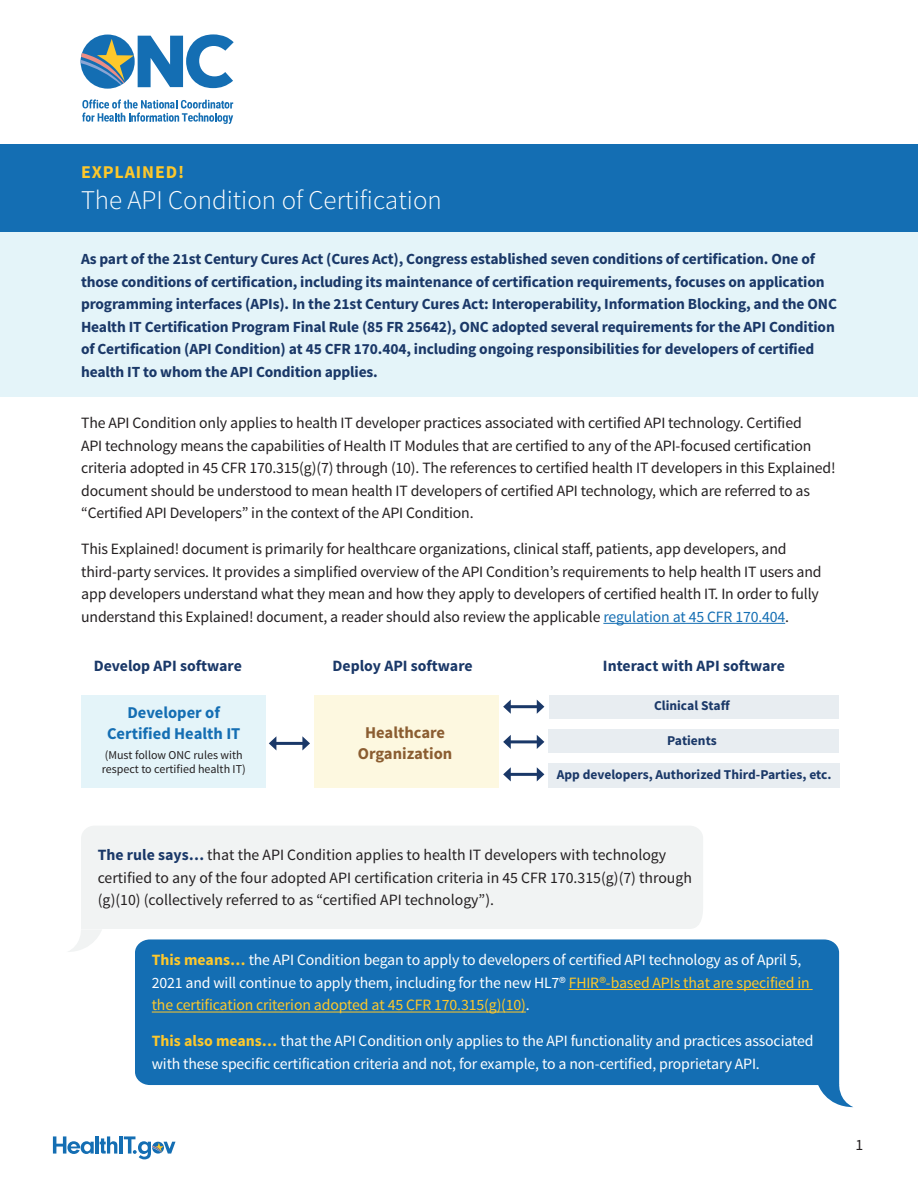
<style>
.page{position:relative;width:918px;height:1188px;background:#fff}
.page>*{position:absolute;margin:0;border:0;box-sizing:border-box;transform-origin:0 0}
.t1{font:300 27px "Source Sans Pro";color:#fff}
.t2{font:700 18px "Source Sans Pro";letter-spacing:.05em;color:#fec82b}
.H2{font:700 16.5px/21px "Source Sans Pro";color:#146eb3;text-align:center}
.H2-2{font:700 16.5px/21px "Source Sans Pro";color:#8b5d31;text-align:center}
.Body_Text{font:15.75px/22.5px "Source Sans Pro";letter-spacing:-.01em;color:#231f20}
.Body_Text-2{font:15.75px/22.5px "Source Sans Pro";letter-spacing:-.01em;color:#fff}
.t3{font:700 15.75px "Source Sans Pro";color:#1a3868}
.Body_Text-3{font:700 15.45px/22.5px "Source Sans Pro";letter-spacing:-.01em;color:#1a3868}
.Body_Text-4{font:700 13.5px "Source Sans Pro";color:#1a3868}
.Body_Text-5{font:12px/13.5px "Source Sans Pro";color:#231f20}
.s1{color:#146eb3}
.s2{font-weight:700;color:#1a3868}
.s3{font-weight:700;color:#fec82b}
.s4{color:#fec82b}
</style>
<div class="page">
<svg style="left:53px;top:1136px;width:41px;height:18px"></svg>
<hr style="left:95px;top:1136px;width:4px;height:18px;background:#146eb3">
<svg style="left:100px;top:1136px;width:17px;height:18px"></svg>
<hr style="left:119px;top:1136px;width:4px;height:18px;background:#146eb3">
<svg style="left:124px;top:1136px;width:52px;height:23px"></svg>
<div style="left:135px;top:939px;width:704px;height:146px;background:#146eb3"></div>
<div style="left:81px;top:826px;width:622px;height:103px;background:#f1f3f3"></div>
<div style="left:0;top:207px;width:918px;height:190px;background:#e4f4f9"></div>
<div style="left:0;top:145px;width:918px;height:87px;background:#146eb3"></div>
<hr style="left:603px;top:623px;width:182px;height:1px;background:#146eb3">
<svg style="left:82px;top:99px;width:151px;height:25px"></svg>
<svg style="left:81px;top:34px;width:153px;height:54px"></svg>
<div style="left:81px;top:695px;width:185px;height:93px;background:#e4f4f9"></div>
<div style="left:314px;top:695px;width:185px;height:93px;background:#fdf8e0"></div>
<div style="left:549px;top:695px;width:290px;height:24px;background:#e8edf1"></div>
<div style="left:549px;top:729px;width:290px;height:24px;background:#e8edf1"></div>
<div style="left:548px;top:763px;width:292px;height:25px;background:#e8edf1"></div>
<hr style="left:275px;top:742px;width:29px;height:3px;background:#1a3868">
<svg style="left:269px;top:736px;width:7px;height:14px"></svg>
<svg style="left:302px;top:736px;width:8px;height:14px"></svg>
<hr style="left:509px;top:740px;width:29px;height:3px;background:#1a3868">
<svg style="left:503px;top:735px;width:8px;height:14px"></svg>
<svg style="left:537px;top:735px;width:7px;height:14px"></svg>
<hr style="left:509px;top:705px;width:29px;height:3px;background:#1a3868">
<svg style="left:503px;top:700px;width:8px;height:14px"></svg>
<svg style="left:537px;top:700px;width:7px;height:14px"></svg>
<hr style="left:509px;top:773px;width:29px;height:3px;background:#1a3868">
<svg style="left:503px;top:767px;width:8px;height:14px"></svg>
<svg style="left:537px;top:767px;width:7px;height:14px"></svg>
<hr style="left:569px;top:989px;width:244px;height:1px;background:#fec82b">
<hr style="left:152px;top:1012px;width:374px;height:1px;background:#fec82b">
<svg style="left:818px;top:1084px;width:35px;height:23px"></svg>
<svg style="left:68px;top:930px;width:34px;height:22px"></svg>
<h1 class="t2" style="left:81px;top:160px;width:105px">EXPLAINED!</h1>
<h1 class="t1" style="left:81px;top:184px;width:362px">The API Condition of Certification</h1>
<p class="Body_Text-3" style="left:81px;top:248px;width:757px">As part of the 21st Century Cures Act (Cures Act), Congress established seven conditions of certification. One of those conditions of certification, including its maintenance of certification requirements, focuses on application programming interfaces (APIs). In the 21st Century Cures Act: Interoperability, Information Blocking, and the ONC Health IT Certification Program Final Rule (85 FR 25642), ONC adopted several requirements for the API Condition of Certification (API Condition) at 45 CFR 170.404, including ongoing responsibilities for developers of certified health IT to whom the API Condition applies.</p>
<p class="Body_Text" style="left:81px;top:412px;width:756px">The API Condition only applies to health IT developer practices associated with certified API technology. Certified<br>API technology means the capabilities of Health IT Modules that are certified to any of the API-focused certification criteria adopted in 45 CFR 170.315(g)(7) through (10). The references to certified health IT developers in this Explained! document should be understood to mean health IT developers of certified API technology, which are referred to as “Certified API Developers” in the context of the API Condition.</p>
<p class="Body_Text" style="left:81px;top:538px;width:742px">This Explained! document is primarily for healthcare organizations, clinical staff, patients, app developers, and third-party services. It provides a simplified overview of the API Condition’s requirements to help health IT users and app developers understand what they mean and how they apply to developers of certified health IT. In order to fully understand this Explained! document, a reader should also review the applicable <span class="s1">regulation at 45 CFR 170.404</span>.</p>
<h2 class="t3" style="left:94px;top:656px;width:150px">Develop API software</h2>
<h3 class="H2" style="left:107px;top:703px;width:135px">Developer of<br>Certified Health IT</h3>
<p class="Body_Text-5" style="left:102px;top:749px;width:145px">(Must follow ONC rules with respect to certified health IT)</p>
<h2 class="t3" style="left:333px;top:656px;width:142px">Deploy API software</h2>
<h3 class="H2-2" style="left:358px;top:722px;width:96px">Healthcare<br>Organization</h3>
<h2 class="t3" style="left:603px;top:656px;width:183px">Interact with API software</h2>
<p class="Body_Text-4" style="left:654px;top:697px;width:77px">Clinical Staff</p>
<p class="Body_Text-4" style="left:667px;top:732px;width:51px">Patients</p>
<p class="Body_Text-4" style="left:557px;top:766px;width:276px">App developers, Authorized Third-Parties, etc.</p>
<p class="Body_Text" style="left:98px;top:844px;width:596px"><span class="s2">The rule says…</span> that the API Condition applies to health IT developers with technology certified to any of the four adopted API certification criteria in 45 CFR 170.315(g)(7) through (g)(10) (collectively referred to as “certified API technology”).</p>
<p class="Body_Text-2" style="left:152px;top:949px;width:659px"><span class="s3">This means…</span> the API Condition began to apply to developers of certified API technology as of April 5,<br>2021 and will continue to apply them, including for the new HL7® <span class="s4">FHIR®-based APIs that are specified in the certification criterion adopted at 45 CFR 170.315(g)(10)</span>.</p>
<p class="Body_Text-2" style="left:152px;top:1030px;width:663px"><span class="s3">This also means…</span> that the API Condition only applies to the API functionality and practices associated with these specific certification criteria and not, for example, to a non-certified, proprietary API.</p>
<p class="Body_Text" style="left:856px;top:1134px;width:9px">1</p>
</div>
